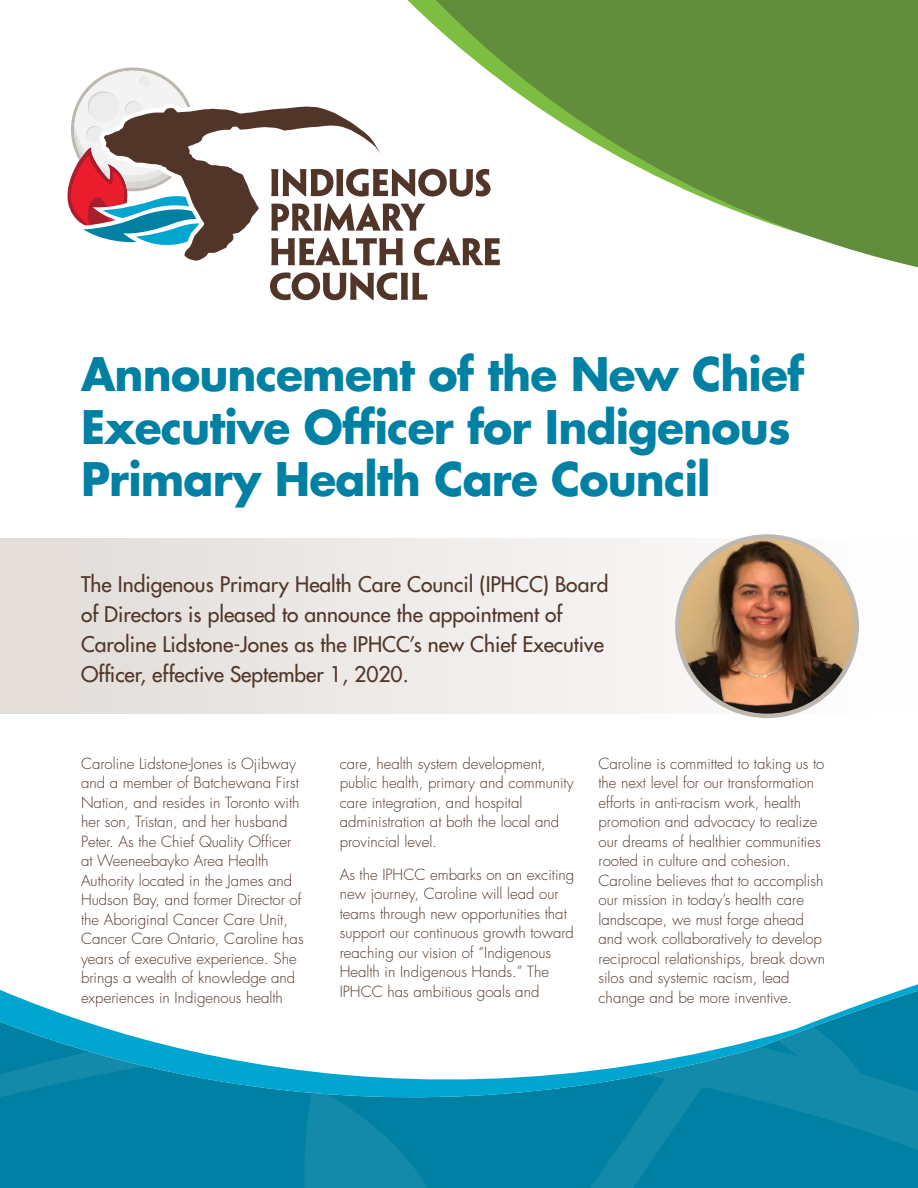
<style>
.page{position:relative;width:918px;height:1188px;background:#fff}
.page>*{position:absolute;margin:0;border:0;box-sizing:border-box;transform-origin:0 0}
.t1{font:700 45px/52.5px "Futura Std";letter-spacing:-.02em;color:#0081a3}
.Body___First_Words{font:500 21px/30px "Futura Std";color:#503528}
.Body{font:300 15px/19.5px "Futura Std";color:#503528}
</style>
<div class="page">
<div style="left:711px;top:1165px;width:207px;height:23px;background:#0081a3"></div>
<svg style="left:0;top:1165px;width:711px;height:23px;background:#0181a3"></svg>
<svg style="left:304px;top:1165px;width:139px;height:23px;background:#1088a8"></svg>
<svg style="left:0;top:984px;width:918px;height:181px"></svg>
<svg style="left:332px;top:0;width:586px;height:301px;fill:#628d3c"></svg>
<svg style="left:270px;top:272px;width:157px;height:28px"></svg>
<svg style="left:67px;top:60px;width:433px;height:206px"></svg>
<div style="left:0;top:538px;width:918px;height:176px;background:linear-gradient(to right,#e4dfdb,#f7f6f5)"></div>
<img style="left:677px;top:537px;width:180px;height:179px;border-radius:90px">
<div style="left:675px;top:534px;width:184px;height:184px;border:4px solid #beb7af;border-radius:50%"></div>
<p class="t1" style="left:81px;top:347px;width:725px">Announcement of the New Chief<br>Executive Officer for Indigenous<br>Primary Health Care Council</p>
<p class="Body___First_Words" style="left:81px;top:569px;width:529px">The Indigenous Primary Health Care Council (IPHCC) Board of Directors is pleased to announce the appointment of Caroline Lidstone-Jones as the IPHCC’s new Chief Executive Officer, effective September 1, 2020.</p>
<p class="Body" style="left:81px;top:754px;width:224px">Caroline Lidstone-Jones is Ojibway and a member of Batchewana First Nation, and resides in Toronto with her son, Tristan, and her husband Peter. As the Chief Quality Officer at Weeneebayko Area Health Authority located in the James and Hudson Bay, and former Director of the Aboriginal Cancer Care Unit, Cancer Care Ontario, Caroline has years of executive experience. She brings a wealth of knowledge and experiences in Indigenous health</p>
<p class="Body" style="left:340px;top:754px;width:235px">care, health system development, public health, primary and community care integration, and hospital administration at both the local and provincial level.</p>
<p class="Body" style="left:340px;top:865px;width:236px">As the IPHCC embarks on an exciting new journey, Caroline will lead our teams through new opportunities that support our continuous growth toward reaching our vision of “Indigenous Health in Indigenous Hands.” The IPHCC has ambitious goals and</p>
<p class="Body" style="left:598px;top:754px;width:228px">Caroline is committed to taking us to the next level for our transformation efforts in anti-racism work, health promotion and advocacy to realize our dreams of healthier communities rooted in culture and cohesion.<br>Caroline believes that to accomplish our mission in today’s health care landscape, we must forge ahead and work collaboratively to develop reciprocal relationships, break down silos and systemic racism, lead change and be more inventive.</p>
</div>
